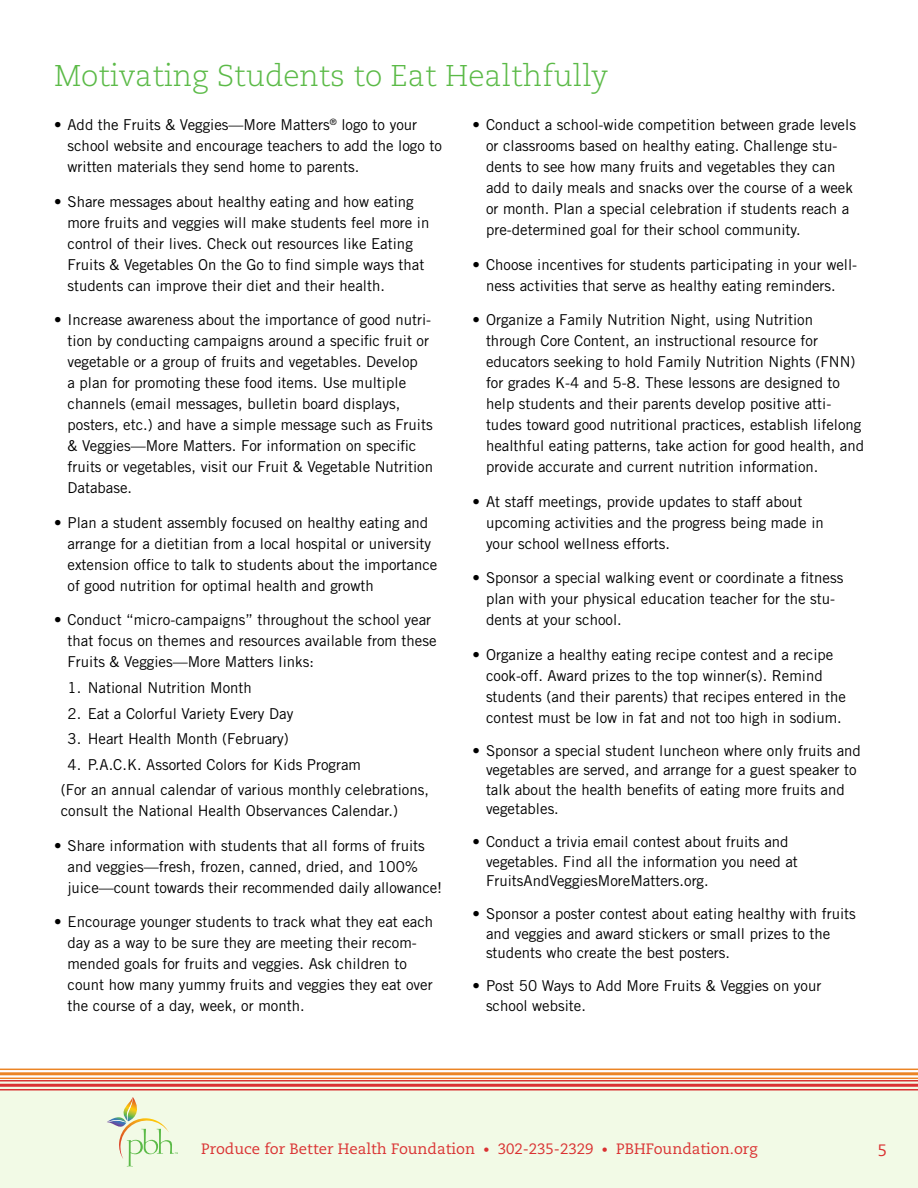
<style>
.page{position:relative;width:918px;height:1188px;background:#fff}
.page>*{position:absolute;margin:0;border:0;box-sizing:border-box;transform-origin:0 0}
.t1{font:300 30px "Caecilia LT Std";color:#5bba47}
.t2{font:16.5px "Caecilia LT Std";color:#da3232}
.t3{font:15px/21px "Trade Gothic LT Std";color:#000}
.t4{font:15px "Caecilia LT Std";color:#da3232}
.s1{font-family:"Trade Gothic LT Std";font-size:12px}
</style>
<div class="page">
<div style="left:0;top:1080px;width:918px;height:108px;background:#f2fae6"></div>
<svg style="left:107px;top:1097px;width:71px;height:69px"></svg>
<hr style="left:0;top:1069px;width:918px;height:1px;background:#eb8424">
<hr style="left:0;top:1072px;width:918px;height:3px;background:#eb8424">
<hr style="left:0;top:1078px;width:918px;height:1px;background:#eb8424">
<hr style="left:0;top:1080px;width:918px;height:2px;background:#da3232">
<hr style="left:0;top:1084px;width:918px;height:3px;background:#da3232">
<hr style="left:0;top:1089px;width:918px;height:2px;background:#da3232">
<h1 class="t1" style="left:54px;top:59px;width:556px">Motivating Students to Eat Healthfully</h1>
<p class="t3" style="left:68px;top:114px;width:376px;text-indent:-14px">• Add the Fruits &amp; Veggies—More Matters<sup>®</sup> logo to your school website and encourage teachers to add the logo to written materials they send home to parents.</p>
<p class="t3" style="left:68px;top:191px;width:363px;text-indent:-13px">• Share messages about healthy eating and how eating more fruits and veggies will make students feel more in control of their lives. Check out resources like Eating Fruits &amp; Vegetables On the Go to find simple ways that students can improve their diet and their health.</p>
<p class="t3" style="left:68px;top:309px;width:367px;text-indent:-13px">• Increase awareness about the importance of good nutri&shy;tion by conducting campaigns around a specific fruit or vegetable or a group of fruits and vegetables. Develop<br>a plan for promoting these food items. Use multiple channels (email messages, bulletin board displays, posters, etc.) and have a simple message such as Fruits &amp; Veggies—More Matters. For information on specific fruits or vegetables, visit our Fruit &amp; Vegetable Nutrition Database.</p>
<p class="t3" style="left:68px;top:512px;width:371px;text-indent:-13px">• Plan a student assembly focused on healthy eating and arrange for a dietitian from a local hospital or university extension office to talk to students about the importance of good nutrition for optimal health and growth</p>
<p class="t3" style="left:68px;top:609px;width:371px;text-indent:-13px">• Conduct “micro-campaigns” throughout the school year that focus on themes and resources available from these<br>Fruits &amp; Veggies—More Matters links:</p>
<p class="t3" style="left:68px;top:677px;width:186px">1. National Nutrition Month</p>
<p class="t3" style="left:68px;top:703px;width:227px">2. Eat a Colorful Variety Every Day</p>
<p class="t3" style="left:68px;top:728px;width:223px">3. Heart Health Month (February)</p>
<p class="t3" style="left:61px;top:751px;width:370px;line-height:25.7px;text-indent:7px">4. P.A.C.K. Assorted Colors for Kids Program<br>(For an annual calendar of various monthly celebrations,</p>
<p class="t3" style="left:61px;top:800px;width:339px">consult the National Health Observances Calendar.)</p>
<p class="t3" style="left:68px;top:835px;width:376px;text-indent:-13px">• Share information with students that all forms of fruits and veggies—fresh, frozen, canned, dried, and 100% juice—count towards their recommended daily allowance!</p>
<p class="t3" style="left:68px;top:911px;width:367px;text-indent:-13px">• Encourage younger students to track what they eat each day as a way to be sure they are meeting their recom&shy;mended goals for fruits and veggies. Ask children to count how many yummy fruits and veggies they eat over the course of a day, week, or month.</p>
<p class="t3" style="left:486px;top:114px;width:371px;text-indent:-13px">• Conduct a school-wide competition between grade levels or classrooms based on healthy eating. Challenge stu&shy;dents to see how many fruits and vegetables they can add to daily meals and snacks over the course of a week or month. Plan a special celebration if students reach a pre-determined goal for their school community.</p>
<p class="t3" style="left:473px;top:254px;width:386px;text-align:center">• Choose incentives for students participating in your well&shy;ness activities that serve as healthy eating reminders.</p>
<p class="t3" style="left:486px;top:309px;width:380px;text-indent:-13px">• Organize a Family Nutrition Night, using Nutrition through Core Content, an instructional resource for educators seeking to hold Family Nutrition Nights (FNN) for grades K-4 and 5-8. These lessons are designed to help students and their parents develop positive atti&shy;tudes toward good nutritional practices, establish lifelong healthful eating patterns, take action for good health, and provide accurate and current nutrition information.</p>
<p class="t3" style="left:486px;top:491px;width:339px;text-indent:-13px">• At staff meetings, provide updates to staff about upcoming activities and the progress being made in your school wellness efforts.</p>
<p class="t3" style="left:486px;top:567px;width:359px;text-indent:-13px">• Sponsor a special walking event or coordinate a fitness plan with your physical education teacher for the stu&shy;dents at your school.</p>
<p class="t3" style="left:486px;top:644px;width:361px;text-indent:-13px">• Organize a healthy eating recipe contest and a recipe cook-off. Award prizes to the top winner(s). Remind students (and their parents) that recipes entered in the contest must be low in fat and not too high in sodium.</p>
<p class="t3" style="left:486px;top:741px;width:376px;line-height:19.5px;text-indent:-13px">• Sponsor a special student luncheon where only fruits and vegetables are served, and arrange for a guest speaker to talk about the health benefits of eating more fruits and vegetables.</p>
<p class="t3" style="left:486px;top:832px;width:313px;line-height:19.5px;text-indent:-13px">• Conduct a trivia email contest about fruits and vegetables. Find all the information you need at<br>FruitsAndVeggiesMoreMatters.org.</p>
<p class="t3" style="left:486px;top:904px;width:371px;line-height:19.5px;text-indent:-13px">• Sponsor a poster contest about eating healthy with fruits and veggies and award stickers or small prizes to the students who create the best posters.</p>
<p class="t3" style="left:486px;top:976px;width:337px;line-height:19.5px;text-indent:-13px">• Post 50 Ways to Add More Fruits &amp; Veggies on your school website.</p>
<p class="t4" style="left:201px;top:1140px;width:558px">Produce for Better Health Foundation <span class="s1">•</span> 302-235-2329 <span class="s1">•</span> PBHFoundation.org</p>
<p class="t2" style="left:878px;top:1141px;width:11px">5</p>
</div>
